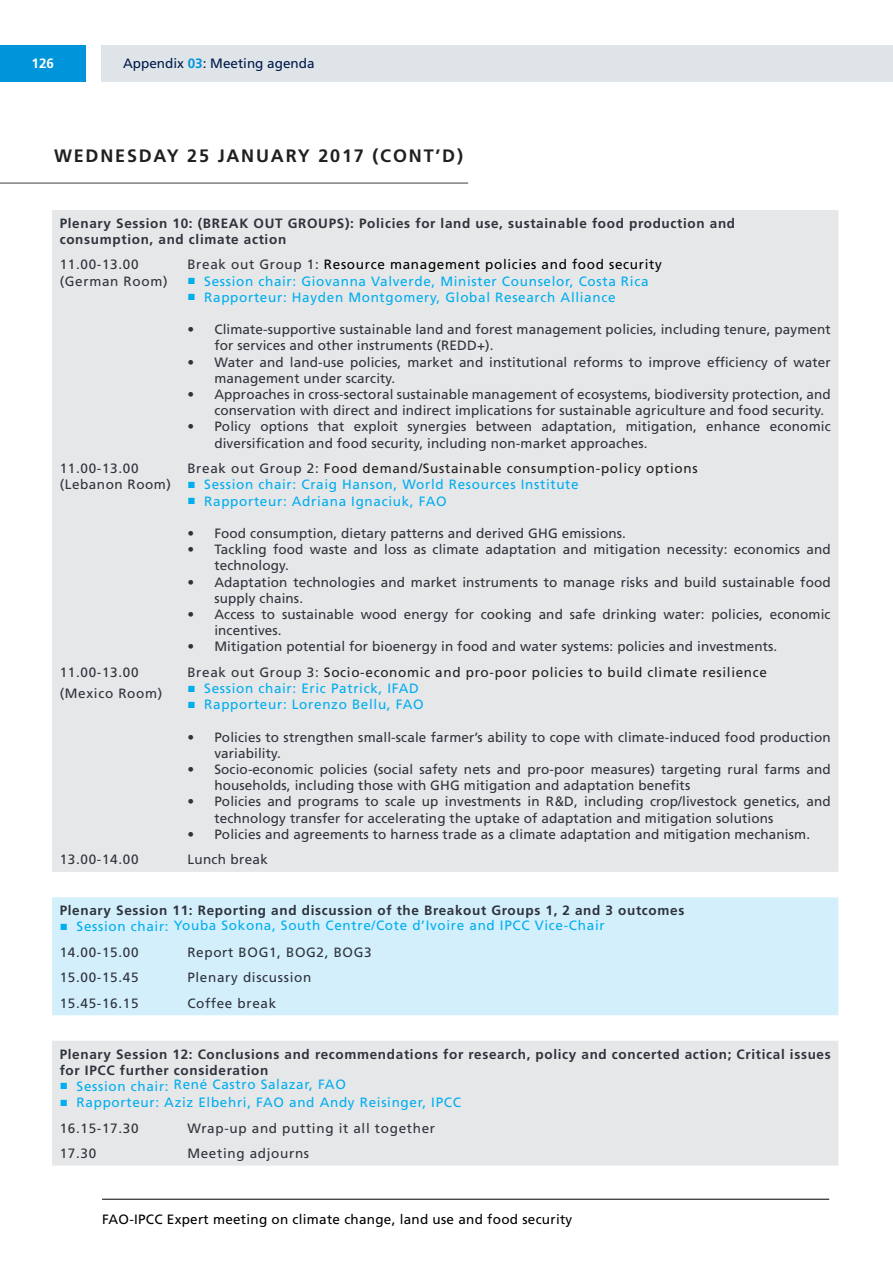
<style>
.page{position:relative;width:893px;height:1263px;background:#fff}
.page>*{position:absolute;margin:0;border:0;box-sizing:border-box;transform-origin:0 0}
.t1{font:700 18px "Frutiger LT Std";letter-spacing:.1em;color:#221f20}
.t2{font:13.5px/16.2px "Frutiger LT Std";letter-spacing:.01em;color:#2e333c}
.t3{font:13.5px/27px "Frutiger LT Std";letter-spacing:.05em;color:#00aeef}
.t4{font:700 13.5px/16.2px "Frutiger LT Std";letter-spacing:.05em;color:#2e333c}
.t5{font:13.5px/16.2px "Frutiger LT Std";letter-spacing:.05em;color:#2e333c}
.t6{font:13.5px "Frutiger LT Std";letter-spacing:.05em;color:#221f20}
.t7{font:13.5px "Frutiger LT Std";letter-spacing:.035em;color:#000}
.t8{font:13.5px "Frutiger LT Std";color:#001a4b}
.t9{font:13.5px/16.2px "Frutiger LT Std";letter-spacing:.04em;color:#2e333c}
.t10{font:700 13.5px "Frutiger LT Std";color:#fff}
.s1{font-weight:700;color:#0095da}
.s2{color:#2e333c}
.s3{font-family:"Times New Roman"}
</style>
<div class="page">
<div style="left:0;top:45px;width:86px;height:36px;background:#0095da"></div>
<div style="left:102px;top:45px;width:791px;height:36px;background:#dfe4e8"></div>
<hr style="left:102px;top:1199px;width:727px;height:1px;background:#000">
<div style="left:52px;top:210px;width:786px;height:955px;background:#e6e7e8"></div>
<div style="left:52px;top:897px;width:786px;height:118px;background:#d4effc"></div>
<hr style="left:0;top:183px;width:468px;height:1px;background:#414042">
<p class="t10" style="left:31px;top:56px;width:24px">126</p>
<p class="t8" style="left:123px;top:56px;width:193px">Appendix <span class="s1">03</span>: Meeting agenda</p>
<h1 class="t1" style="left:54px;top:145px;width:411px">WEDNESDAY 25 JANUARY 2017 (CONT’D)</h1>
<p class="t4" style="left:60px;top:215px;width:677px">Plenary Session 10: (BREAK OUT GROUPS): Policies for land use, sustainable food production and consumption, and climate action</p>
<p class="t5" style="left:60px;top:257px;width:109px">11.00-13.00 (German Room)</p>
<p class="t7" style="left:187px;top:257px;width:476px"><span class="s2">Break out Group 1:</span> Resource management policies and food security</p>
<p class="t3" style="left:187px;top:268px;width:463px"><span class="s3">■</span> Session chair: Giovanna Valverde, Minister Counselor, Costa Rica</p>
<p class="t3" style="left:187px;top:284px;width:430px"><span class="s3">■</span> Rapporteur: Hayden Montgomery, Global Research Alliance</p>
<p class="t2" style="left:214px;top:322px;width:618px;text-indent:-27px">• Climate-supportive sustainable land and forest management policies, including tenure, payment for services and other instruments (REDD+).</p>
<p class="t2" style="left:214px;top:354px;width:618px;text-indent:-27px">• Water and land-use policies, market and institutional reforms to improve efficiency of water management under scarcity.</p>
<p class="t2" style="left:214px;top:386px;width:618px;text-indent:-27px">• Approaches in cross-sectoral sustainable management of ecosystems, biodiversity protection, and conservation with direct and indirect implications for sustainable agriculture and food security.</p>
<p class="t2" style="left:214px;top:419px;width:618px;text-indent:-27px">• Policy options that exploit synergies between adaptation, mitigation, enhance economic diversification and food security, including non-market approaches.</p>
<p class="t9" style="left:60px;top:460px;width:113px">11.00-13.00 (Lebanon Room)</p>
<p class="t6" style="left:187px;top:460px;width:512px"><span class="s2">Break out Group 2:</span> Food demand/Sustainable consumption-policy options</p>
<p class="t3" style="left:187px;top:471px;width:393px"><span class="s3">■</span> Session chair: Craig Hanson, World Resources Institute</p>
<p class="t3" style="left:187px;top:487px;width:261px"><span class="s3">■</span> Rapporteur: Adriana Ignaciuk, FAO</p>
<p class="t2" style="left:187px;top:525px;width:440px">• Food consumption, dietary patterns and derived GHG emissions.</p>
<p class="t2" style="left:214px;top:541px;width:618px;text-indent:-27px">• Tackling food waste and loss as climate adaptation and mitigation necessity: economics and technology.</p>
<p class="t2" style="left:214px;top:574px;width:618px;text-indent:-27px">• Adaptation technologies and market instruments to manage risks and build sustainable food supply chains.</p>
<p class="t2" style="left:214px;top:606px;width:618px;text-indent:-27px">• Access to sustainable wood energy for cooking and safe drinking water: policies, economic incentives.</p>
<p class="t2" style="left:187px;top:639px;width:591px">• Mitigation potential for bioenergy in food and water systems: policies and investments.</p>
<p class="t5" style="left:60px;top:662px;width:104px;line-height:21px">11.00-13.00 (Mexico Room)</p>
<p class="t6" style="left:187px;top:664px;width:581px"><span class="s2">Break out Group 3:</span> Socio-economic and pro-poor policies to build climate resilience</p>
<p class="t3" style="left:187px;top:675px;width:233px"><span class="s3">■</span> Session chair: Eric Patrick, IFAD</p>
<p class="t3" style="left:187px;top:691px;width:238px"><span class="s3">■</span> Rapporteur: Lorenzo Bellu, FAO</p>
<p class="t2" style="left:214px;top:729px;width:618px;text-indent:-27px">• Policies to strengthen small-scale farmer’s ability to cope with climate-induced food production variability.</p>
<p class="t2" style="left:214px;top:761px;width:618px;text-indent:-27px">• Socio-economic policies (social safety nets and pro-poor measures) targeting rural farms and households, including those with GHG mitigation and adaptation benefits</p>
<p class="t2" style="left:214px;top:794px;width:618px;text-indent:-27px">• Policies and programs to scale up investments in R&amp;D, including crop/livestock genetics, and technology transfer for accelerating the uptake of adaptation and mitigation solutions</p>
<p class="t2" style="left:187px;top:826px;width:624px">• Policies and agreements to harness trade as a climate adaptation and mitigation mechanism.</p>
<p class="t2" style="left:60px;top:851px;width:80px">13.00-14.00</p>
<p class="t2" style="left:187px;top:851px;width:82px">Lunch break</p>
<p class="t4" style="left:60px;top:902px;width:626px">Plenary Session 11: Reporting and discussion of the Breakout Groups 1, 2 and 3 outcomes</p>
<p class="t3" style="left:60px;top:912px;width:546px"><span class="s3">■</span> Session chair: Youba Sokona, South Centre/Cote d’Ivoire and IPCC Vice-Chair<br><span class="s2">14.00-15.00</span></p>
<p class="t5" style="left:187px;top:944px;width:186px">Report BOG1, BOG2, BOG3</p>
<p class="t2" style="left:60px;top:969px;width:80px">15.00-15.45</p>
<p class="t5" style="left:187px;top:969px;width:125px">Plenary discussion</p>
<p class="t2" style="left:60px;top:995px;width:80px">15.45-16.15</p>
<p class="t5" style="left:187px;top:995px;width:90px">Coffee break</p>
<p class="t4" style="left:60px;top:1046px;width:772px">Plenary Session 12: Conclusions and recommendations for research, policy and concerted action; Critical issues for IPCC further consideration</p>
<p class="t3" style="left:60px;top:1071px;width:288px"><span class="s3">■</span> Session chair: René Castro Salazar, FAO</p>
<p class="t3" style="left:60px;top:1090px;width:403px;line-height:25.5px"><span class="s3">■</span> Rapporteur: Aziz Elbehri, FAO and Andy Reisinger, IPCC<br><span class="s2">16.15-17.30</span></p>
<p class="t5" style="left:187px;top:1120px;width:249px">Wrap-up and putting it all together</p>
<p class="t2" style="left:60px;top:1145px;width:38px">17.30</p>
<p class="t5" style="left:187px;top:1145px;width:123px">Meeting adjourns</p>
<p class="t7" style="left:102px;top:1211px;width:472px">FAO-IPCC Expert meeting on climate change, land use and food security</p>
</div>
